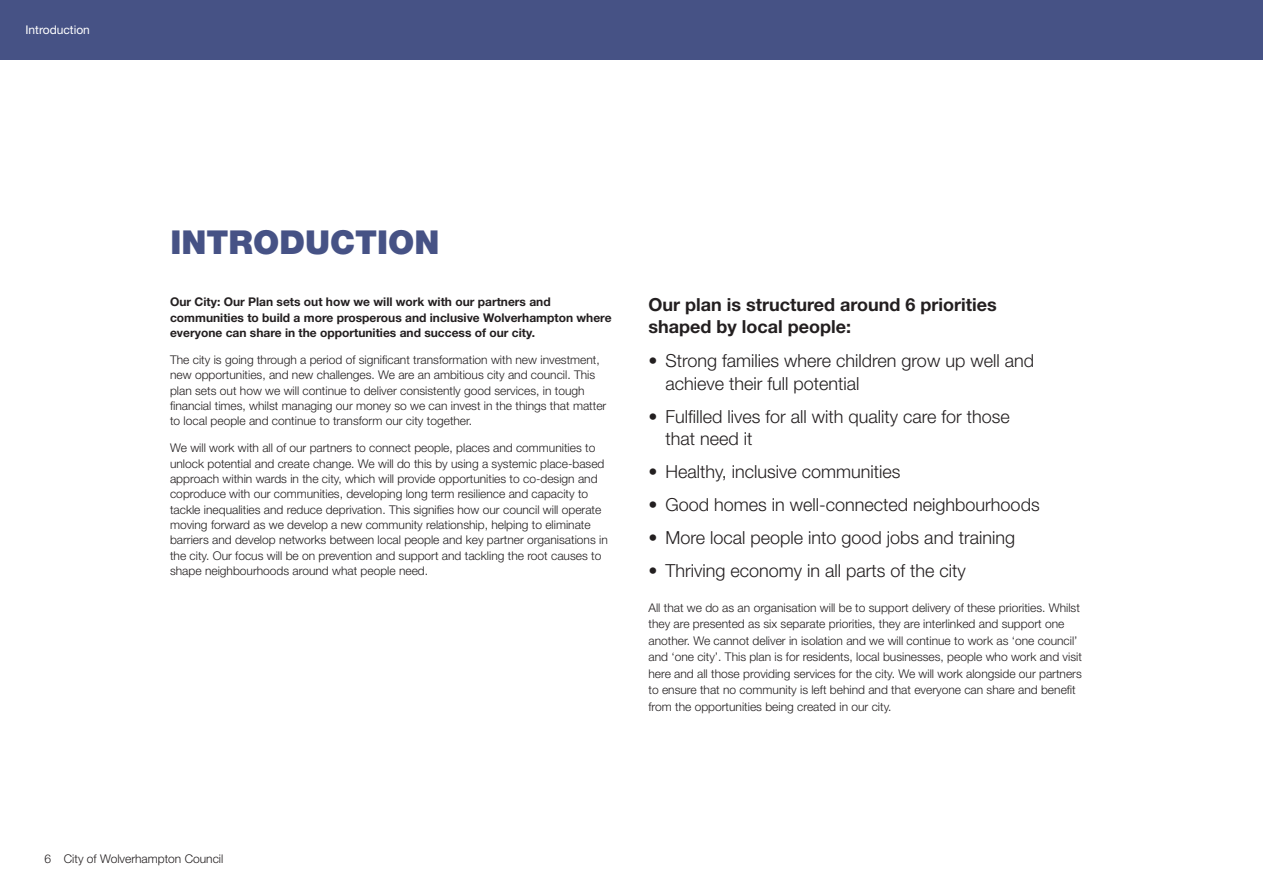
<style>
.page{position:relative;width:1263px;height:893px;background:#fff}
.page>*{position:absolute;margin:0;border:0;box-sizing:border-box;transform-origin:0 0}
.t1{font:900 33px "Helvetica Neue LT Std";color:#465285}
.t2{font:300 18px/22.5px "Helvetica Neue LT Std";color:#231f20}
.t3{font:700 18px/22.5px "Helvetica Neue LT Std";color:#231f20}
.t4{font:300 12px/15.3px "Helvetica Neue LT Std";color:#231f20}
.t5{font:700 12px/15.3px "Helvetica Neue LT Std";color:#231f20}
.t6{font:12px "Helvetica Neue LT Std";color:#fff}
</style>
<div class="page">
<div style="left:0;top:0;width:1263px;height:60px;background:#465285"></div>
<p class="t6" style="left:26px;top:25px;width:66px">Introduction</p>
<p class="t1" style="left:171px;top:223px;width:270px">INTRODUCTION</p>
<p class="t5" style="left:170px;top:295px;width:443px">Our City: Our Plan sets out how we will work with our partners and communities to build a more prosperous and inclusive Wolverhampton where everyone can share in the opportunities and success of our city.</p>
<p class="t4" style="left:170px;top:353px;width:438px">The city is going through a period of significant transformation with new investment, new opportunities, and new challenges. We are an ambitious city and council. This plan sets out how we will continue to deliver consistently good services, in tough financial times, whilst managing our money so we can invest in the things that matter to local people and continue to transform our city together.</p>
<p class="t4" style="left:170px;top:441px;width:439px">We will work with all of our partners to connect people, places and communities to unlock potential and create change. We will do this by using a systemic place-based approach within wards in the city, which will provide opportunities to co-design and coproduce with our communities, developing long term resilience and capacity to tackle inequalities and reduce deprivation. This signifies how our council will operate moving forward as we develop a new community relationship, helping to eliminate barriers and develop networks between local people and key partner organisations in the city. Our focus will be on prevention and support and tackling the root causes to shape neighbourhoods around what people need.</p>
<p class="t3" style="left:648px;top:295px;width:350px">Our plan is structured around 6 priorities shaped by local people:</p>
<p class="t2" style="left:665px;top:351px;width:370px;text-indent:-17px">• Strong families where children grow up well and achieve their full potential</p>
<p class="t2" style="left:665px;top:407px;width:346px;text-indent:-17px">• Fulfilled lives for all with quality care for those that need it</p>
<p class="t2" style="left:648px;top:462px;width:254px">• Healthy, inclusive communities</p>
<p class="t2" style="left:648px;top:495px;width:393px">• Good homes in well-connected neighbourhoods</p>
<p class="t2" style="left:648px;top:528px;width:368px">• More local people into good jobs and training</p>
<p class="t2" style="left:648px;top:561px;width:319px">• Thriving economy in all parts of the city</p>
<p class="t4" style="left:648px;top:600px;width:435px;line-height:16.5px">All that we do as an organisation will be to support delivery of these priorities. Whilst they are presented as six separate priorities, they are interlinked and support one another. We cannot deliver in isolation and we will continue to work as ‘one council’ and ‘one city’. This plan is for residents, local businesses, people who work and visit here and all those providing services for the city. We will work alongside our partners to ensure that no community is left behind and that everyone can share and benefit from the opportunities being created in our city.</p>
<p class="t4" style="left:44px;top:853px;width:8px">6</p>
<p class="t4" style="left:64px;top:853px;width:161px">City of Wolverhampton Council</p>
</div>
